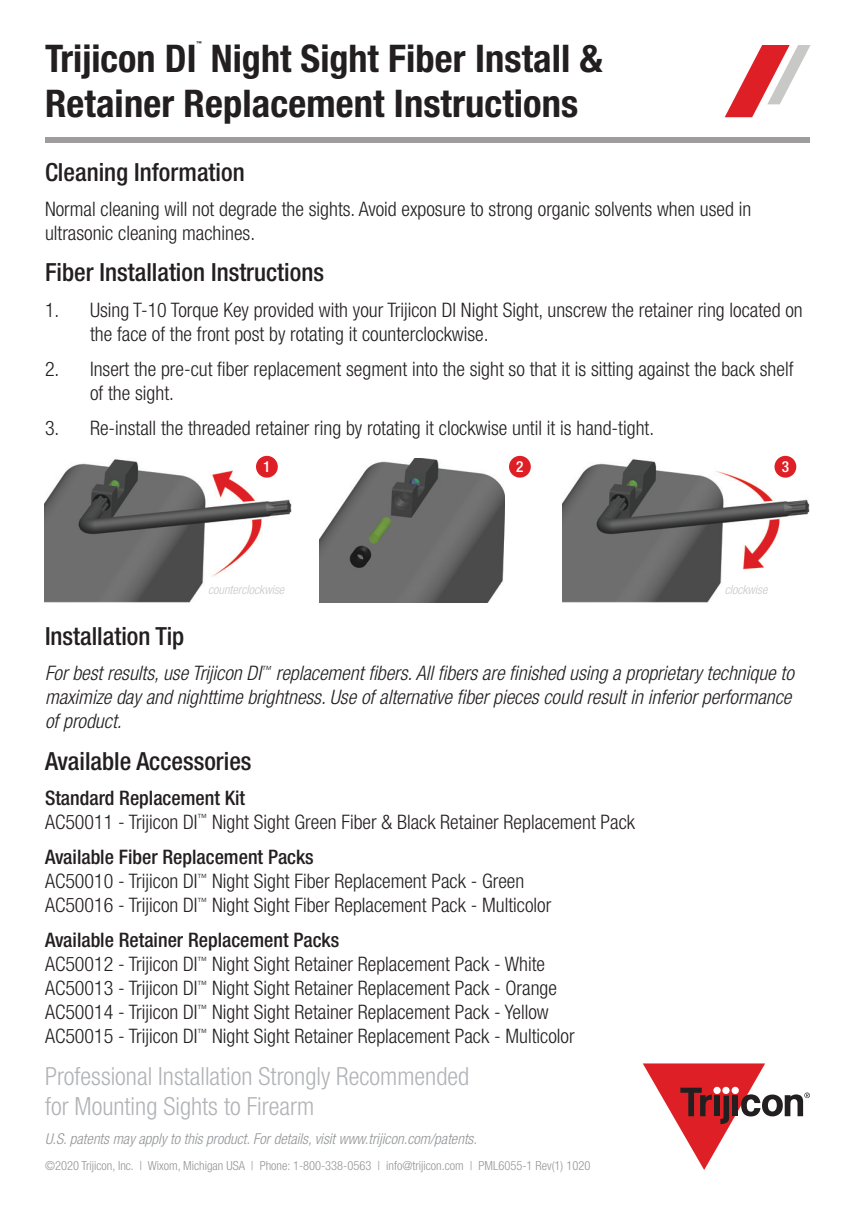
<style>
.page{position:relative;width:855px;height:1215px;background:#fff}
.page>*{position:absolute;margin:0;border:0;box-sizing:border-box;transform-origin:0 0}
.Heading_1{font:700 condensed 38.25px "Helvetica Neue LT Std";letter-spacing:.005em;color:#231f20}
.t1{font:500 condensed 25px "Helvetica Neue LT Std";color:#231f20}
.t2{font:300 condensed 25px "Helvetica Neue LT Std";color:#b2b3b7}
.t3{font:300 condensed 20px/24px "Helvetica Neue LT Std";color:#231f20}
.t4{font:italic 300 condensed 20px/24px "Helvetica Neue LT Std";color:#231f20}
.t5{font:500 condensed 15.25px "Helvetica Neue LT Std";color:#fff}
.t6{font:italic 300 condensed 15px "Helvetica Neue LT Std";color:#939598}
.t7{font:300 condensed 12.5px "Helvetica Neue LT Std";color:#939598}
.t8{font:italic 300 condensed 12.5px "Helvetica Neue LT Std";color:#c7c8ca}
.Heading_1-2{font:700 condensed 5.25px "Helvetica Neue LT Std";color:#231f20}
.s1{font-weight:500}
</style>
<div class="page">
<svg style="left:643px;top:1063px;width:167px;height:107px"></svg>
<div style="left:45px;top:137px;width:765px;height:6px;background:#9e9c9c"></div>
<svg style="left:725px;top:45px;width:86px;height:72px"></svg>
<img style="left:44px;top:458px;width:248px;height:144px">
<img style="left:562px;top:458px;width:248px;height:144px">
<img style="left:320px;top:458px;width:184px;height:144px">
<div style="left:256px;top:456px;width:22px;height:22px;background:#df1f26;border-radius:50%"></div>
<div style="left:509px;top:456px;width:22px;height:22px;background:#df1f26;border-radius:50%"></div>
<div style="left:775px;top:456px;width:21px;height:22px;background:#df1f26;border-radius:50%"></div>
<p class="Heading_1-2" style="left:197px;top:40px;width:7px">™</p>
<p class="Heading_1" style="left:45px;top:35px;width:559px">Trijicon DI Night Sight Fiber Install &amp;</p>
<p class="Heading_1" style="left:45px;top:80px;width:535px">Retainer Replacement Instructions</p>
<p class="t1" style="left:45px;top:157px;width:201px">Cleaning Information</p>
<p class="t3" style="left:45px;top:197px;width:708px">Normal cleaning will not degrade the sights. Avoid exposure to strong organic solvents when used in ultrasonic cleaning machines.</p>
<p class="t1" style="left:45px;top:257px;width:281px">Fiber Installation Instructions</p>
<p class="t3" style="left:90px;top:297px;width:714px;text-indent:-45px">1. Using T-10 Torque Key provided with your Trijicon DI Night Sight, unscrew the retainer ring located on the face of the front post by rotating it counterclockwise.</p>
<p class="t3" style="left:90px;top:357px;width:705px;text-indent:-45px">2. Insert the pre-cut fiber replacement segment into the sight so that it is sitting against the back shelf of the sight.</p>
<p class="t3" style="left:45px;top:416px;width:611px">3. Re-install the threaded retainer ring by rotating it clockwise until it is hand-tight.</p>
<p class="t5" style="left:263px;top:458px;width:9px">1</p>
<p class="t5" style="left:516px;top:458px;width:9px">2</p>
<p class="t5" style="left:782px;top:458px;width:9px">3</p>
<p class="t8" style="left:208px;top:582px;width:78px">counterclockwise</p>
<p class="t8" style="left:725px;top:582px;width:44px">clockwise</p>
<p class="t1" style="left:45px;top:621px;width:141px">Installation Tip</p>
<p class="t4" style="left:45px;top:662px;width:750px">For best results, use Trijicon DI<sup>™</sup> replacement fibers. All fibers are finished using a proprietary technique to maximize day and nighttime brightness. Use of alternative fiber pieces could result in inferior performance of product.</p>
<p class="t1" style="left:45px;top:746px;width:208px">Available Accessories</p>
<p class="t3" style="left:45px;top:786px;width:592px"><span class="s1">Standard Replacement Kit<br></span>AC50011 - Trijicon DI<sup>™</sup> Night Sight Green Fiber &amp; Black Retainer Replacement Pack</p>
<p class="t3" style="left:45px;top:845px;width:481px"><span class="s1">Available Fiber Replacement Packs<br></span>AC50010 - Trijicon DI<sup>™</sup> Night Sight Fiber Replacement Pack - Green</p>
<p class="t3" style="left:45px;top:893px;width:508px">AC50016 - Trijicon DI<sup>™</sup> Night Sight Fiber Replacement Pack - Multicolor</p>
<p class="t3" style="left:45px;top:928px;width:502px"><span class="s1">Available Retainer Replacement Packs<br></span>AC50012 - Trijicon DI<sup>™</sup> Night Sight Retainer Replacement Pack - White</p>
<p class="t3" style="left:45px;top:976px;width:513px">AC50013 - Trijicon DI<sup>™</sup> Night Sight Retainer Replacement Pack - Orange</p>
<p class="t3" style="left:45px;top:1000px;width:505px">AC50014 - Trijicon DI<sup>™</sup> Night Sight Retainer Replacement Pack - Yellow</p>
<p class="t3" style="left:45px;top:1024px;width:531px">AC50015 - Trijicon DI<sup>™</sup> Night Sight Retainer Replacement Pack - Multicolor</p>
<p class="t2" style="left:45px;top:1061px;width:426px">Professional Installation Strongly Recommended</p>
<p class="t2" style="left:45px;top:1091px;width:271px">for Mounting Sights to Firearm</p>
<p class="t6" style="left:45px;top:1130px;width:434px">U.S. patents may apply to this product. For details, visit www.trijicon.com/patents.</p>
<p class="t7" style="left:45px;top:1158px;width:547px">©2020 Trijicon, Inc. | Wixom, Michigan USA | Phone: 1-800-338-0563 | info@trijicon.com | PML6055-1 Rev(1) 1020</p>
</div>
